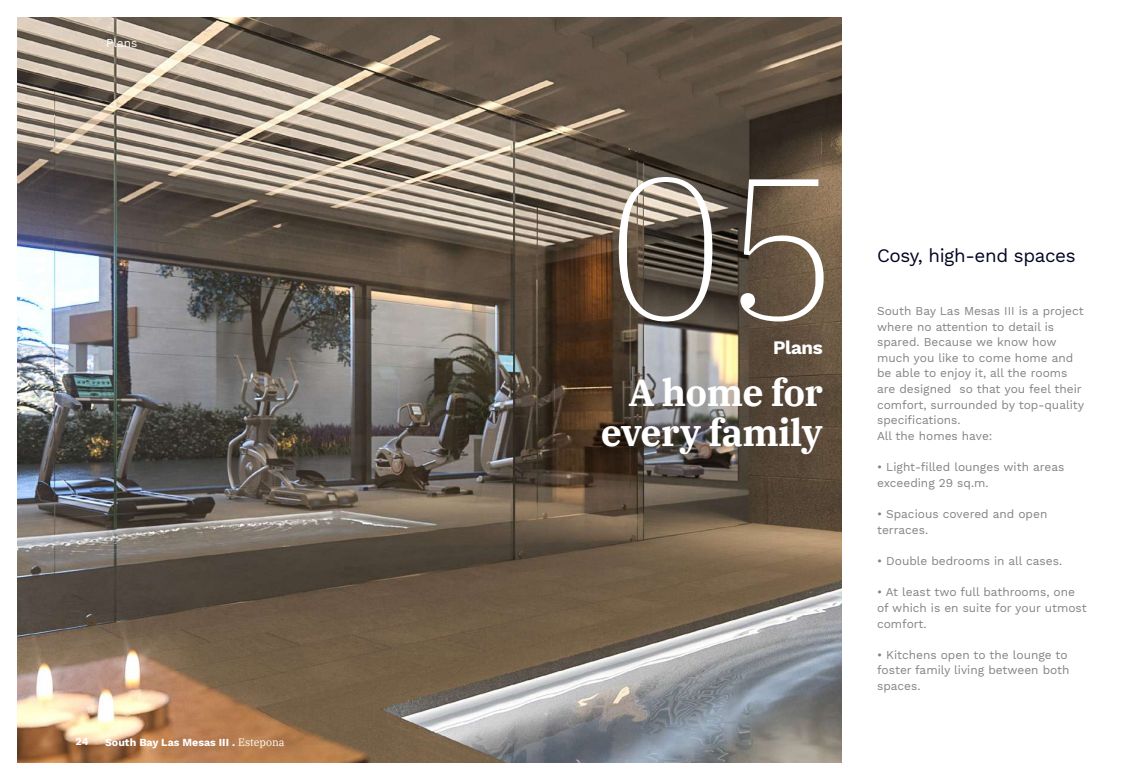
<style>
.page{position:relative;width:1134px;height:780px;background:#fff}
.page>*{position:absolute;margin:0;border:0;box-sizing:border-box;transform-origin:0 0}
.t1{font:200 200px "IBM Plex Serif";color:#fff}
.t2{font:700 37.5px/40px "IBM Plex Serif";letter-spacing:-.02em;color:#fff;text-align:right}
.t3{font:18.75px "Work Sans";letter-spacing:-.02em;color:#000320}
.t4{font:700 18.75px "Work Sans";letter-spacing:-.02em;color:#fff}
.t5{font:11.88px/15.6px "Work Sans";color:#808285}
.t6{font:11.88px "Work Sans";color:#fff}
.t7{font:700 10.62px "Work Sans";color:#fff}
.s1{font-family:"IBM Plex Serif";font-weight:400}
</style>
<div class="page">
<img style="left:18px;top:18px;width:824px;height:744px">
<p class="t6" style="left:106px;top:35px;width:33px">Plans</p>
<p class="t7" style="left:76px;top:734px;width:15px">24</p>
<p class="t7" style="left:105px;top:736px;width:181px">South Bay Las Mesas III . <span class="s1">Estepona</span></p>
<h1 class="t1" style="left:606px;top:99px;width:238px">05</h1>
<h3 class="t4" style="left:773px;top:337px;width:51px">Plans</h3>
<h2 class="t2" style="left:601px;top:370px;width:224px">A home for every family</h2>
<h3 class="t3" style="left:877px;top:244px;width:200px">Cosy, high-end spaces</h3>
<p class="t5" style="left:877px;top:303px;width:209px">South Bay Las Mesas III is a project where no attention to detail is spared. Because we know how much you like to come home and be able to enjoy it, all the rooms are designed so that you feel their comfort, surrounded by top-quality specifications.<br>All the homes have:</p>
<p class="t5" style="left:877px;top:460px;width:189px">• Light-filled lounges with areas exceeding 29 sq.m.</p>
<p class="t5" style="left:877px;top:506px;width:172px">• Spacious covered and open terraces.</p>
<p class="t5" style="left:877px;top:553px;width:187px">• Double bedrooms in all cases.</p>
<p class="t5" style="left:877px;top:585px;width:211px">• At least two full bathrooms, one of which is en suite for your utmost comfort.</p>
<p class="t5" style="left:877px;top:647px;width:194px">• Kitchens open to the lounge to foster family living between both spaces.</p>
</div>
